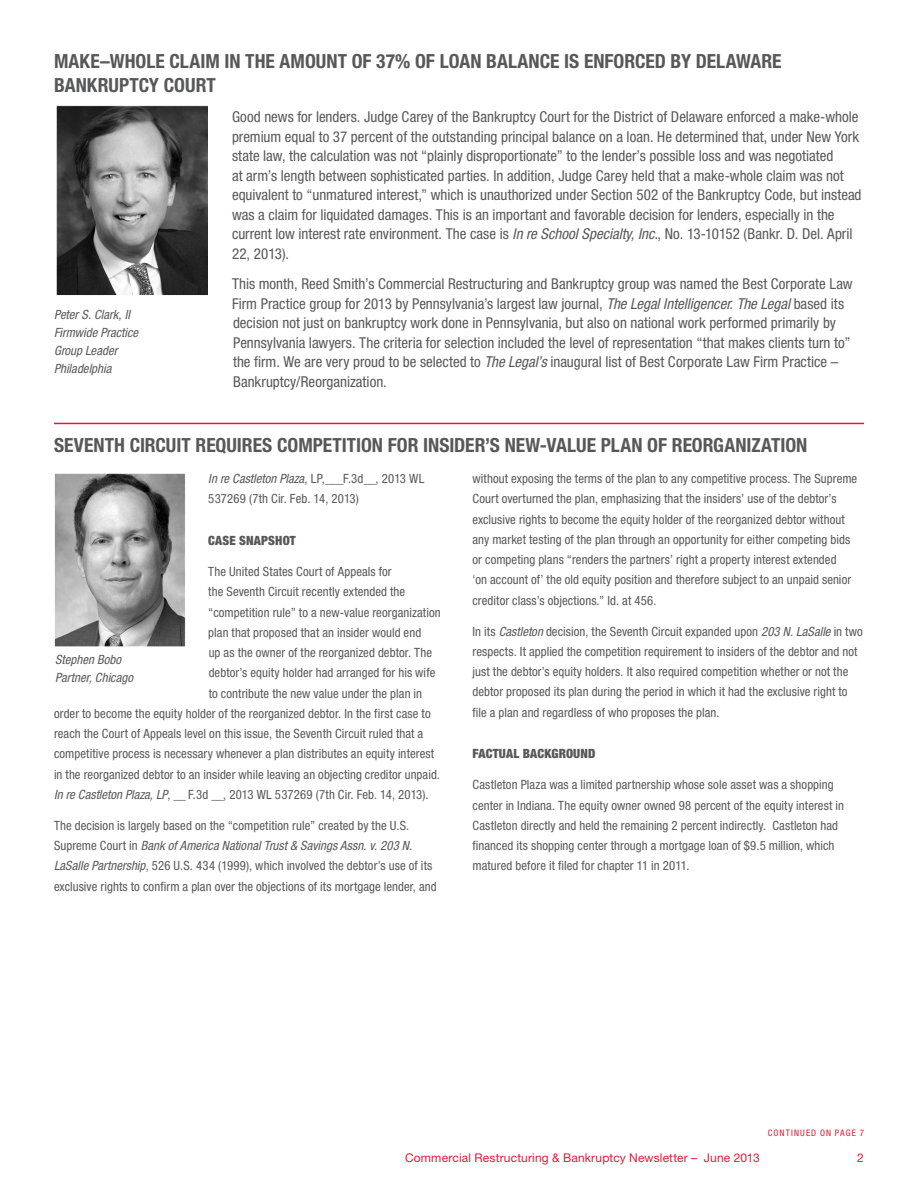
<style>
.page{position:relative;width:918px;height:1188px;background:#fff}
.page>*{position:absolute;margin:0;border:0;box-sizing:border-box;transform-origin:0 0}
.t1{font:700 condensed 19.5px/24px "Helvetica Neue LT Std";color:#57585a}
.page_subheads{font:condensed 15px/19.5px "Helvetica Neue LT Std";color:#57585a}
.body{font:condensed 12.75px/20.2px "Helvetica Neue LT Std";letter-spacing:.005em;color:#57585a}
.photo_caption{font:italic condensed 12.75px/18px "Helvetica Neue LT Std";letter-spacing:.005em;color:#57585a}
.subhead{font:900 condensed 12.75px "Helvetica Neue LT Std";letter-spacing:.01em;color:#57585a}
.t2{font:12px "Helvetica Neue LT Std";letter-spacing:.015em;color:#e51836}
.continued_on_page{font:condensed 9px "Helvetica Neue LT Std";letter-spacing:.125em;color:#e51836}
.s1{font-style:italic}
</style>
<div class="page">
<hr style="left:54px;top:423px;width:810px;height:1px;background:#e51836">
<img style="left:58px;top:107px;width:149px;height:187px">
<div style="left:56px;top:105px;width:154px;height:191px;border:1px solid #fff"></div>
<img style="left:56px;top:475px;width:128px;height:170px">
<div style="left:54px;top:473px;width:132px;height:174px;border:1px solid #fff"></div>
<p class="t1" style="left:54px;top:49px;width:729px">MAKE–WHOLE CLAIM IN THE AMOUNT OF 37% OF LOAN BALANCE IS ENFORCED BY DELAWARE<br>BANKRUPTCY COURT</p>
<p class="page_subheads" style="left:232px;top:107px;width:631px">Good news for lenders. Judge Carey of the Bankruptcy Court for the District of Delaware enforced a make-whole premium equal to 37 percent of the outstanding principal balance on a loan. He determined that, under New York state law, the calculation was not “plainly disproportionate” to the lender’s possible loss and was negotiated<br>at arm’s length between sophisticated parties. In addition, Judge Carey held that a make-whole claim was not equivalent to “unmatured interest,” which is unauthorized under Section 502 of the Bankruptcy Code, but instead was a claim for liquidated damages. This is an important and favorable decision for lenders, especially in the current low interest rate environment. The case is <span class="s1">In re School Specialty, Inc.</span>, No. 13-10152 (Bankr. D. Del. April 22, 2013).</p>
<p class="page_subheads" style="left:232px;top:274px;width:622px">This month, Reed Smith’s Commercial Restructuring and Bankruptcy group was named the Best Corporate Law Firm Practice group for 2013 by Pennsylvania’s largest law journal, <span class="s1">The Legal Intelligencer</span>. <span class="s1">The Legal</span> based its decision not just on bankruptcy work done in Pennsylvania, but also on national work performed primarily by Pennsylvania lawyers. The criteria for selection included the level of representation “that makes clients turn to” the firm. We are very proud to be selected to <span class="s1">The Legal’s</span> inaugural list of Best Corporate Law Firm Practice – Bankruptcy/Reorganization.</p>
<p class="photo_caption" style="left:54px;top:306px;width:86px">Peter S. Clark, II<br>Firmwide Practice<br>Group Leader<br>Philadelphia</p>
<p class="t1" style="left:54px;top:433px;width:755px">SEVENTH CIRCUIT REQUIRES COMPETITION FOR INSIDER’S NEW-VALUE PLAN OF REORGANIZATION</p>
<p class="body" style="left:208px;top:468px;width:218px"><span class="s1">In re Castleton Plaza</span>, LP,___F.3d__, 2013 WL<br>537269 (7th Cir. Feb. 14, 2013)</p>
<p class="subhead" style="left:208px;top:533px;width:89px">CASE SNAPSHOT</p>
<p class="body" style="left:208px;top:561px;width:185px">The United States Court of Appeals for</p>
<p class="body" style="left:208px;top:582px;width:198px">the Seventh Circuit recently extended the</p>
<p class="body" style="left:208px;top:602px;width:234px">“competition rule” to a new-value reorganization</p>
<p class="body" style="left:208px;top:622px;width:214px">plan that proposed that an insider would end</p>
<p class="body" style="left:209px;top:642px;width:225px">up as the owner of the reorganized debtor. The</p>
<p class="body" style="left:209px;top:663px;width:228px">debtor’s equity holder had arranged for his wife</p>
<p class="body" style="left:209px;top:683px;width:215px">to contribute the new value under the plan in</p>
<p class="body" style="left:54px;top:703px;width:378px">order to become the equity holder of the reorganized debtor. In the first case to</p>
<p class="body" style="left:54px;top:723px;width:371px">reach the Court of Appeals level on this issue, the Seventh Circuit ruled that a</p>
<p class="body" style="left:54px;top:744px;width:382px">competitive process is necessary whenever a plan distributes an equity interest</p>
<p class="body" style="left:54px;top:764px;width:388px">in the reorganized debtor to an insider while leaving an objecting creditor unpaid.</p>
<p class="body" style="left:54px;top:784px;width:376px"><span class="s1">In re Castleton Plaza, LP</span>, __ F.3d __, 2013 WL 537269 (7th Cir. Feb. 14, 2013).</p>
<p class="body" style="left:54px;top:815px;width:384px">The decision is largely based on the “competition rule” created by the U.S.<br>Supreme Court in <span class="s1">Bank of America National Trust &amp; Savings Assn. v. 203 N.<br>LaSalle Partnership</span>, 526 U.S. 434 (1999), which involved the debtor’s use of its exclusive rights to confirm a plan over the objections of its mortgage lender, and</p>
<p class="body" style="left:472px;top:468px;width:386px">without exposing the terms of the plan to any competitive process. The Supreme Court overturned the plan, emphasizing that the insiders’ use of the debtor’s exclusive rights to become the equity holder of the reorganized debtor without any market testing of the plan through an opportunity for either competing bids or competing plans “renders the partners’ right a property interest extended<br>‘on account of’ the old equity position and therefore subject to an unpaid senior creditor class’s objections.” Id. at 456.</p>
<p class="body" style="left:472px;top:621px;width:392px">In its <span class="s1">Castleton</span> decision, the Seventh Circuit expanded upon <span class="s1">203 N. LaSalle</span> in two respects. It applied the competition requirement to insiders of the debtor and not just the debtor’s equity holders. It also required competition whether or not the debtor proposed its plan during the period in which it had the exclusive right to file a plan and regardless of who proposes the plan.</p>
<p class="subhead" style="left:472px;top:746px;width:125px">FACTUAL BACKGROUND</p>
<p class="body" style="left:472px;top:775px;width:373px">Castleton Plaza was a limited partnership whose sole asset was a shopping center in Indiana. The equity owner owned 98 percent of the equity interest in Castleton directly and held the remaining 2 percent indirectly. Castleton had financed its shopping center through a mortgage loan of $9.5 million, which matured before it filed for chapter 11 in 2011.</p>
<p class="photo_caption" style="left:55px;top:651px;width:80px">Stephen Bobo<br>Partner, Chicago</p>
<p class="continued_on_page" style="left:768px;top:1128px;width:98px">CONTINUED ON PAGE 7</p>
<p class="t2" style="left:405px;top:1150px;width:356px">Commercial Restructuring &amp; Bankruptcy Newsletter – June 2013</p>
<p class="t2" style="left:857px;top:1150px;width:8px">2</p>
</div>
